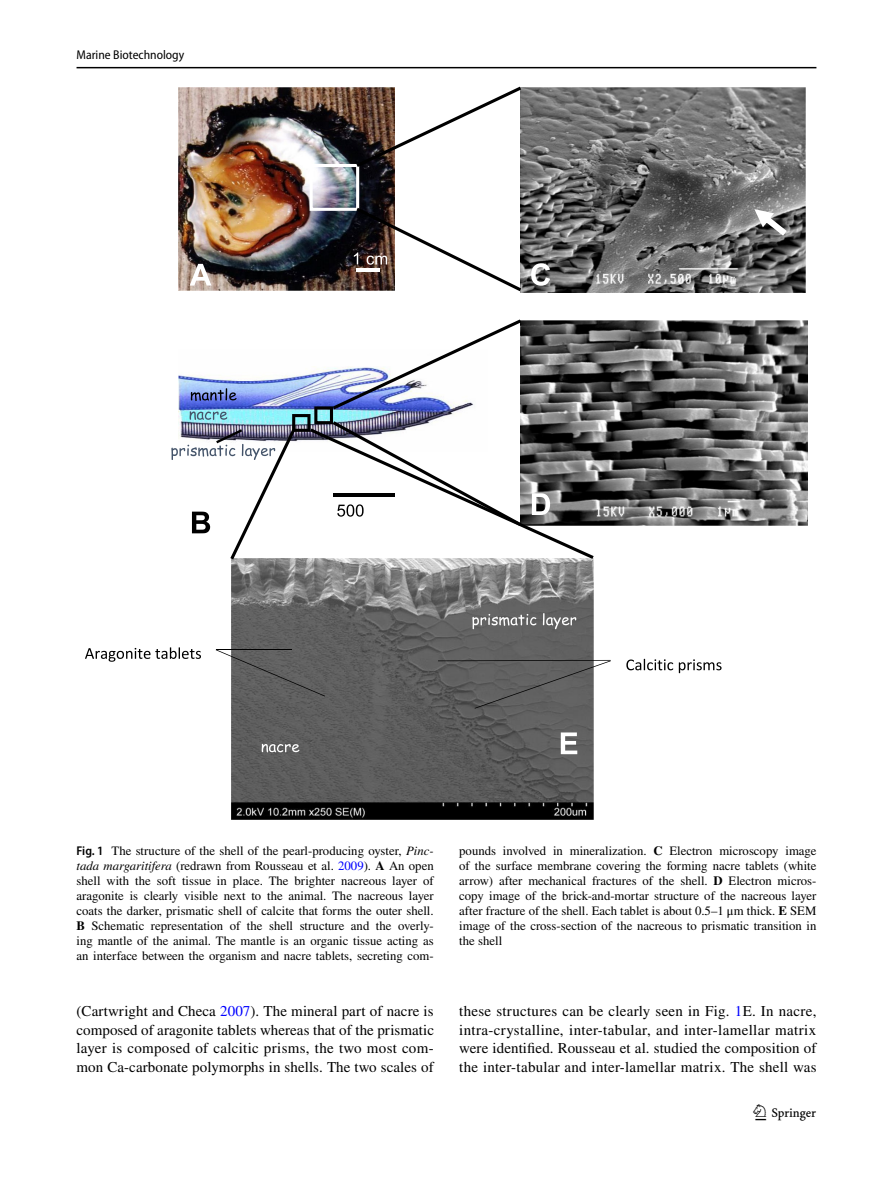
<style>
.page{position:relative;width:893px;height:1187px;background:#fff}
.page>*{position:absolute;margin:0;border:0;box-sizing:border-box;transform-origin:0 0}
.t1{font:22.5px "Springnew Regular 3";color:#000}
.t2{font:15px/18.8px "STIX";letter-spacing:.015em;color:#000;text-align:justify}
.t3{font:12.75px/15px "STIX";color:#000;text-align:justify}
.t4{font:semi-condensed 12.75px "Myriad Pro";color:#000}
.s1{font-family:"Myriad Pro";font-weight:600;font-stretch:semi-condensed}
.s2{font-style:italic}
.s3{color:#00f}
.s4{font-weight:700}
</style>
<div class="page">
<hr style="left:77px;top:67px;width:739px;height:1px;background:#000">
<img style="left:232px;top:559px;width:361px;height:260px">
<img style="left:179px;top:88px;width:131px;height:202px">
<img style="left:520px;top:88px;width:285px;height:204px">
<img style="left:594px;top:320px;width:214px;height:205px">
<svg style="left:190px;top:264px;width:22px;height:21px"></svg>
<svg style="left:531px;top:263px;width:19px;height:23px"></svg>
<img style="left:310px;top:87px;width:211px;height:204px">
<svg style="left:754px;top:209px;width:33px;height:27px"></svg>
<svg style="left:262px;top:743px;width:37px;height:9px"></svg>
<svg style="left:472px;top:613px;width:104px;height:16px;background:#818181"></svg>
<hr style="left:217px;top:648px;width:75px;height:1px;background:#000">
<svg style="left:216px;top:649px;width:109px;height:47px;background:#717171"></svg>
<svg style="left:85px;top:647px;width:116px;height:14px"></svg>
<svg style="left:438px;top:660px;width:173px;height:48px;background:#6c6c6c"></svg>
<svg style="left:626px;top:658px;width:47px;height:12px"></svg>
<svg style="left:679px;top:659px;width:43px;height:14px"></svg>
<svg style="left:171px;top:319px;width:423px;height:240px"></svg>
<svg style="left:561px;top:732px;width:16px;height:22px"></svg>
<p class="t4" style="left:77px;top:48px;width:109px">Marine Biotechnology</p>
<p class="t3" style="left:77px;top:843px;width:359px"><span class="s1">Fig. 1</span> The structure of the shell of the pearl-producing oyster, <span class="s2">Pinc&shy;tada margaritifera</span> (redrawn from Rousseau et al. <span class="s3">2009</span>). <span class="s4">A</span> An open shell with the soft tissue in place. The brighter nacreous layer of aragonite is clearly visible next to the animal. The nacreous layer coats the darker, prismatic shell of calcite that forms the outer shell.<br><span class="s4">B</span> Schematic representation of the shell structure and the overly&shy;ing mantle of the animal. The mantle is an organic tissue acting as an interface between the organism and nacre tablets, secreting com-</p>
<p class="t3" style="left:459px;top:843px;width:359px">pounds involved in mineralization. <span class="s4">C</span> Electron microscopy image of the surface membrane covering the forming nacre tablets (white arrow) after mechanical fractures of the shell. <span class="s4">D</span> Electron micros&shy;copy image of the brick-and-mortar structure of the nacreous layer after fracture of the shell. Each tablet is about 0.5–1 μm thick. <span class="s4">E</span> SEM image of the cross-section of the nacreous to prismatic transition in the shell</p>
<p class="t2" style="left:77px;top:1002px;width:359px">(Cartwright and Checa <span class="s3">2007</span>). The mineral part of nacre is composed of aragonite tablets whereas that of the prismatic layer is composed of calcitic prisms, the two most com&shy;mon Ca-carbonate polymorphs in shells. The two scales of</p>
<p class="t2" style="left:459px;top:1002px;width:359px">these structures can be clearly seen in Fig. <span class="s3">1</span>E. In nacre, intra-crystalline, inter-tabular, and inter-lamellar matrix were identified. Rousseau et al. studied the composition of the inter-tabular and inter-lamellar matrix. The shell was</p>
<h1 class="t1" style="left:755px;top:1104px;width:62px">1 3</h1>
</div>
